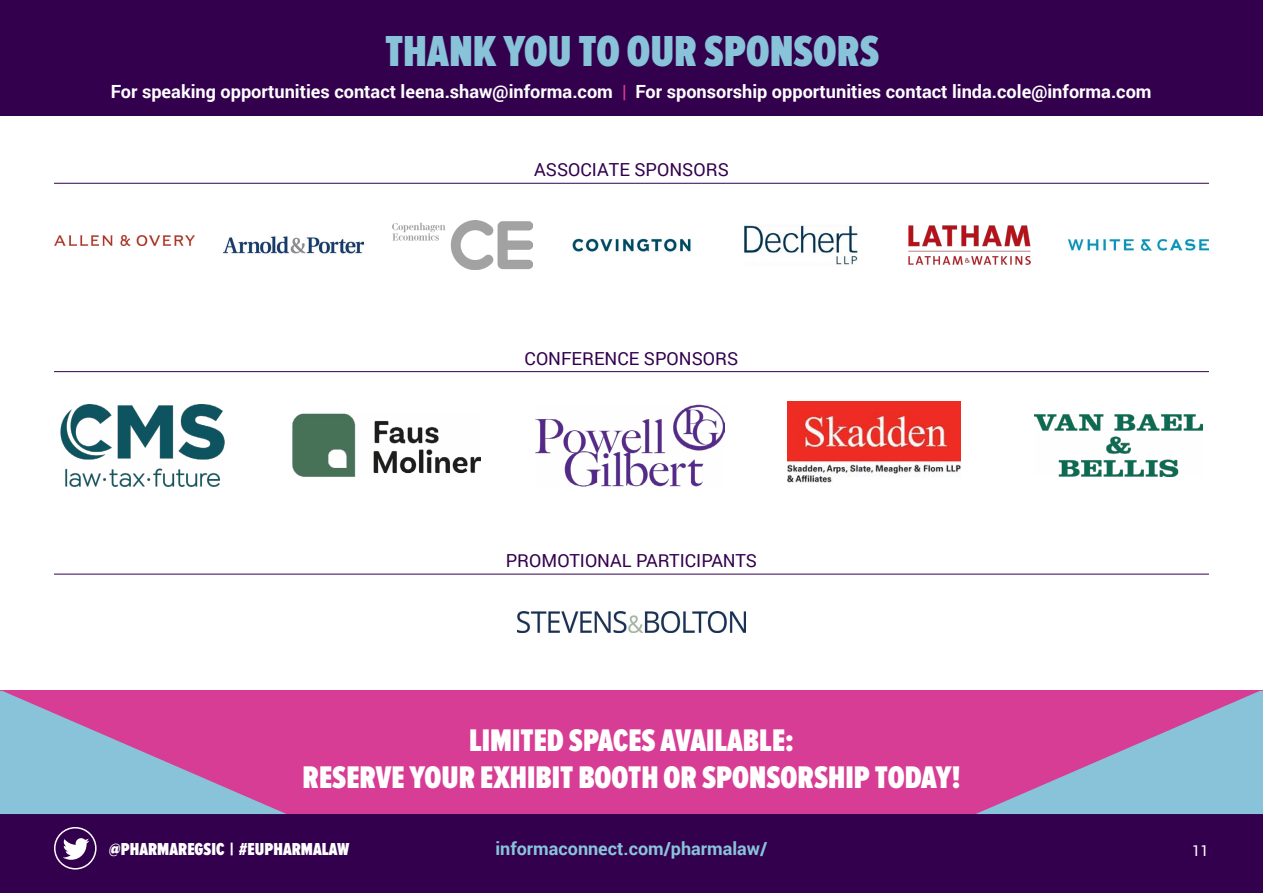
<style>
.page{position:relative;width:1263px;height:893px;background:#fff}
.page>*{position:absolute;margin:0;border:0;box-sizing:border-box;transform-origin:0 0}
.t1{font:900 45px "Proxima Nova A Ex Cn";color:#89c3d9}
.t2{font:900 32.4px/36.5px "Proxima Nova A Ex Cn";color:#fff;text-align:center}
.t3{font:700 18.15px "Roboto";color:#fff}
.t4{font:18px "Roboto";color:#33004e}
.t5{font:700 18px "Roboto";color:#89c3d9}
.t6{font:900 18px "Proxima Nova A Ex Cn";color:#fff}
.t7{font:15px "Roboto";color:#fff}
.s1{color:#d73d94}
</style>
<div class="page">
<div style="left:0;top:0;width:1263px;height:116px;background:#33004e"></div>
<div style="left:0;top:813px;width:1263px;height:80px;background:#33004e"></div>
<svg style="left:63px;top:838px;width:26px;height:22px"></svg>
<div style="left:54px;top:827px;width:43px;height:42px;border:1px solid #fff;border-radius:50%"></div>
<hr style="left:54px;top:183px;width:1155px;height:1px;background:#33004e">
<hr style="left:54px;top:371px;width:1155px;height:1px;background:#33004e">
<hr style="left:54px;top:574px;width:1155px;height:1px;background:#33004e">
<img style="left:392px;top:221px;width:141px;height:48px">
<img style="left:54px;top:235px;width:141px;height:10px">
<img style="left:572px;top:238px;width:119px;height:14px">
<img style="left:223px;top:235px;width:141px;height:20px">
<img style="left:743px;top:224px;width:115px;height:41px">
<img style="left:909px;top:225px;width:121px;height:40px">
<img style="left:787px;top:402px;width:174px;height:81px">
<img style="left:61px;top:404px;width:163px;height:82px">
<img style="left:292px;top:413px;width:189px;height:64px">
<img style="left:536px;top:404px;width:188px;height:82px">
<img style="left:518px;top:611px;width:227px;height:21px">
<img style="left:1068px;top:239px;width:141px;height:11px">
<img style="left:1034px;top:414px;width:168px;height:62px">
<div style="left:0;top:691px;width:1263px;height:123px;background:#d73d94"></div>
<svg style="left:976px;top:691px;width:287px;height:123px"></svg>
<svg style="left:0;top:691px;width:286px;height:123px"></svg>
<h1 class="t1" style="left:385px;top:26px;width:496px">THANK YOU TO OUR SPONSORS</h1>
<p class="t3" style="left:111px;top:79px;width:1042px">For speaking opportunities contact leena.shaw@informa.com <span class="s1">|</span> For sponsorship opportunities contact linda.cole@informa.com</p>
<p class="t4" style="left:534px;top:157px;width:196px">ASSOCIATE SPONSORS</p>
<p class="t4" style="left:525px;top:346px;width:215px">CONFERENCE SPONSORS</p>
<p class="t4" style="left:506px;top:548px;width:253px">PROMOTIONAL PARTICIPANTS</p>
<h2 class="t2" style="left:303px;top:724px;width:659px">LIMITED SPACES AVAILABLE:<br>RESERVE YOUR EXHIBIT BOOTH OR SPONSORSHIP TODAY!</h2>
<p class="t6" style="left:109px;top:839px;width:242px">@PHARMAREGSIC | #EUPHARMALAW</p>
<p class="t5" style="left:495px;top:836px;width:273px">informaconnect.com/pharmalaw/</p>
<p class="t7" style="left:1192px;top:840px;width:18px">11</p>
</div>
